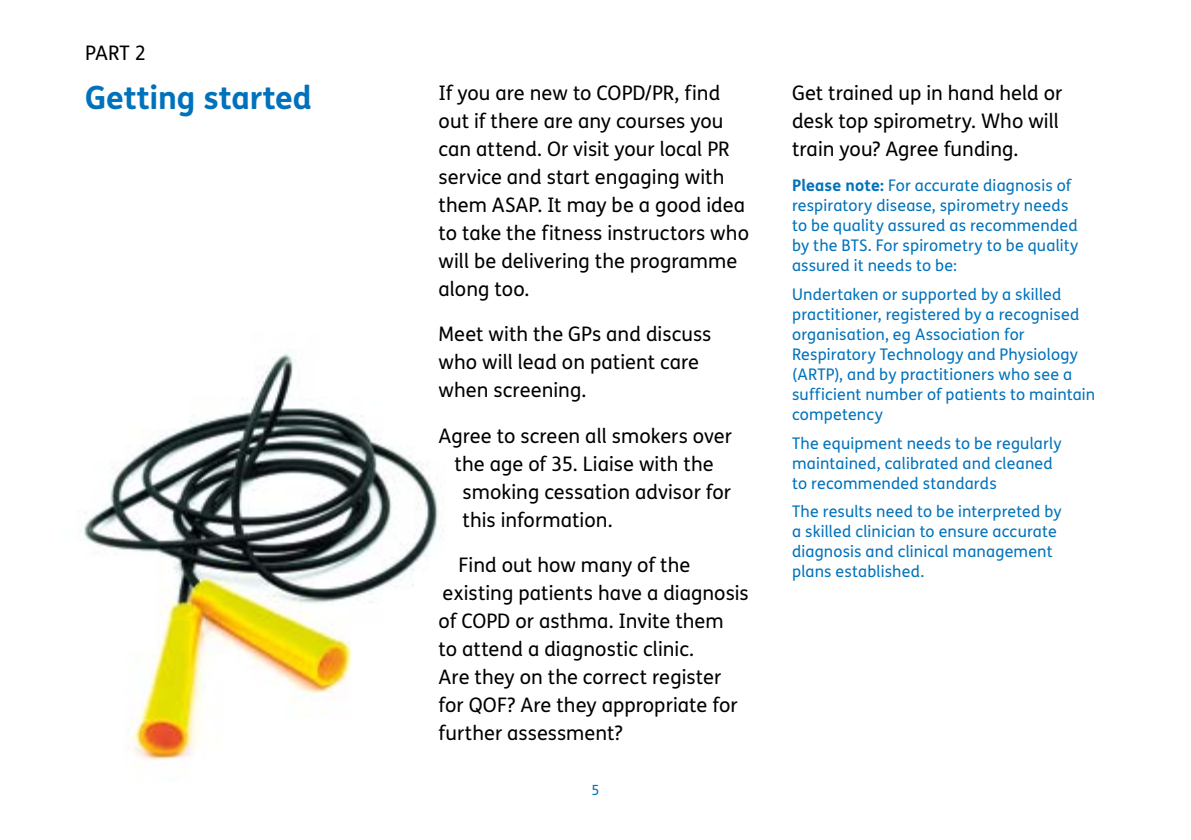
<style>
.page{position:relative;width:1191px;height:840px;background:#fff}
.page>*{position:absolute;margin:0;border:0;box-sizing:border-box;transform-origin:0 0}
.t1{font:700 32px "FS Me Pro";letter-spacing:-.01em;color:#0072bb}
.t2{font:20px/28px "FS Me Pro";color:#000}
.t3{font:16px/20px "FS Me Pro";letter-spacing:.01em;color:#0072bb}
.t4{font:14px "FS Me Pro";color:#0072bb}
.s1{font-weight:700}
</style>
<div class="page">
<img style="left:83px;top:353px;width:355px;height:408px">
<p class="t2" style="left:85px;top:39px;width:63px">PART 2</p>
<h1 class="t1" style="left:85px;top:73px;width:228px">Getting started</h1>
<p class="t2" style="left:438px;top:79px;width:312px">If you are new to COPD/PR, find out if there are any courses you can attend. Or visit your local PR service and start engaging with them ASAP. It may be a good idea to take the fitness instructors who will be delivering the programme along too.</p>
<p class="t2" style="left:438px;top:320px;width:274px">Meet with the GPs and discuss who will lead on patient care when screening.</p>
<p class="t2" style="left:438px;top:421px;width:295px">Agree to screen all smokers over</p>
<p class="t2" style="left:454px;top:449px;width:261px">the age of 35. Liaise with the</p>
<p class="t2" style="left:462px;top:477px;width:270px">smoking cessation advisor for</p>
<p class="t2" style="left:462px;top:505px;width:151px">this information.</p>
<p class="t2" style="left:438px;top:550px;width:312px;text-indent:20px">Find out how many of the existing patients have a diagnosis of COPD or asthma. Invite them<br>to attend a diagnostic clinic.<br>Are they on the correct register for QOF? Are they appropriate for further assessment?</p>
<p class="t4" style="left:591px;top:780px;width:9px">5</p>
<p class="t2" style="left:792px;top:79px;width:272px">Get trained up in hand held or desk top spirometry. Who will train you? Agree funding.</p>
<p class="t3" style="left:792px;top:175px;width:288px"><span class="s1">Please note:</span> For accurate diagnosis of respiratory disease, spirometry needs to be quality assured as recommended by the BTS. For spirometry to be quality assured it needs to be:</p>
<p class="t3" style="left:792px;top:284px;width:305px">Undertaken or supported by a skilled practitioner, registered by a recognised organisation, eg Association for Respiratory Technology and Physiology (ARTP), and by practitioners who see a sufficient number of patients to maintain competency</p>
<p class="t3" style="left:792px;top:432px;width:271px">The equipment needs to be regularly maintained, calibrated and cleaned to recommended standards</p>
<p class="t3" style="left:792px;top:501px;width:271px">The results need to be interpreted by a skilled clinician to ensure accurate diagnosis and clinical management plans established.</p>
</div>
